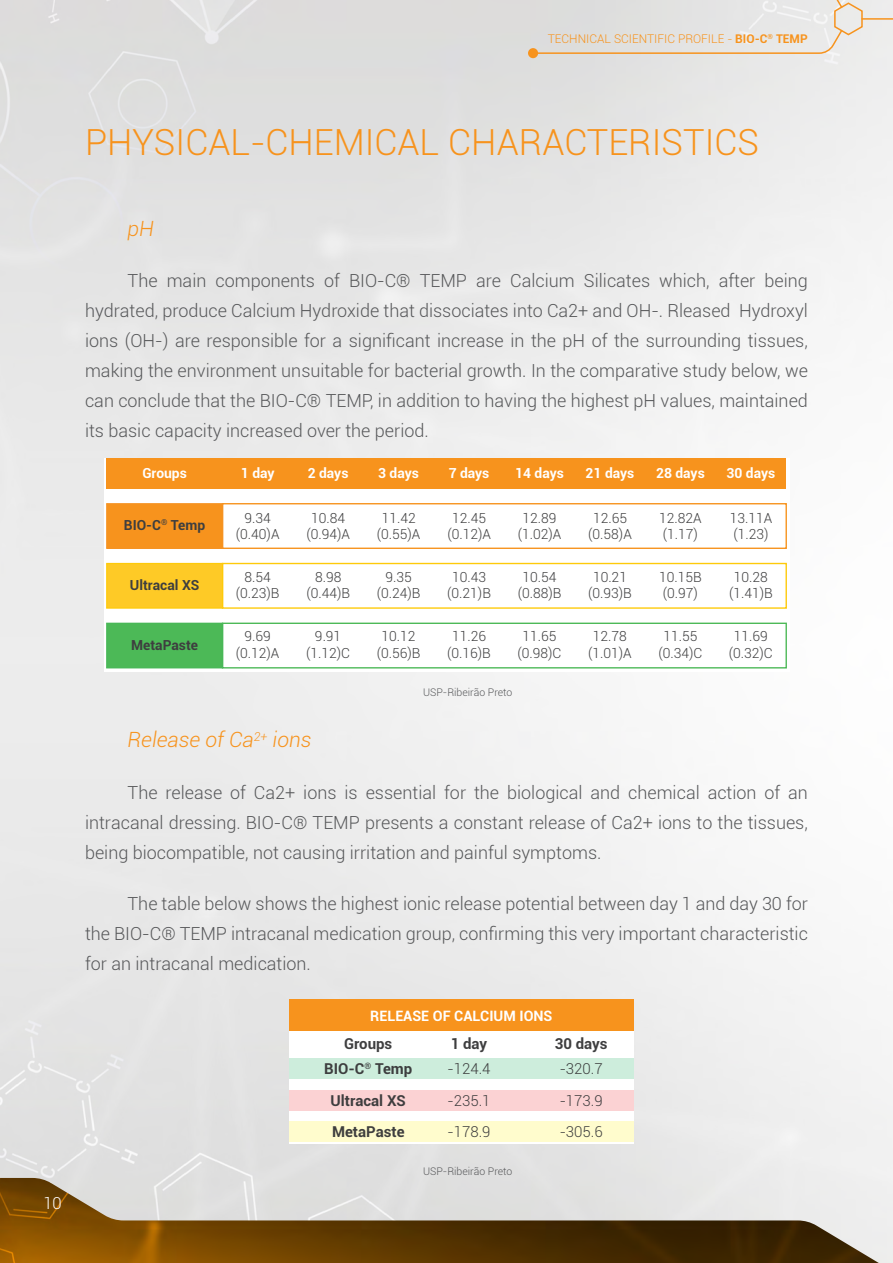
<style>
.page{position:relative;width:893px;height:1263px;background:#fff}
.page>*{position:absolute;margin:0;border:0;box-sizing:border-box;transform-origin:0 0}
.t1{font:300 36px "Roboto";color:#f7931d}
.t2{font:italic 300 21px "Roboto";color:#f7931d}
.t3{font:300 18px/30px "Roboto";color:#57585a;text-align:justify}
.t4{font:300 16.5px "Roboto";color:#fff}
.t5{font:700 15px "Roboto";color:#3e3e3f}
.t6{font:300 15px "Roboto";color:#3e3e3f}
.t7{font:700 14.4px "Roboto";color:#fff}
.t8{font:300 13.8px/16.6px "Roboto";color:#3e3e3f;text-align:center}
.t9{font:700 13.8px "Roboto";color:#fff}
.t10{font:700 13.8px "Roboto";color:#3e3e3f}
.t11{font:300 12px "Roboto";color:#f7931d}
.t12{font:300 10.5px "Roboto";color:#57585a}
.s1{font-weight:700}
</style>
<div class="page">
<img style="left:0;top:1178px;width:893px;height:85px">
<svg style="left:537px;top:0;width:327px;height:55px;background:#e4e0dc"></svg>
<hr style="left:862px;top:18px;width:31px;height:2px;background:#f7931d">
<div style="left:528px;top:48px;width:10px;height:10px;background:#f7931d;border-radius:50%"></div>
<div style="left:107px;top:458px;width:679px;height:30px;background:#f7931d"></div>
<div style="left:222px;top:503px;width:565px;height:46px;border:1px solid #f7931d"></div>
<div style="left:107px;top:504px;width:116px;height:44px;background:#f7931d"></div>
<div style="left:106px;top:503px;width:117px;height:46px;border:1px solid #f69323"></div>
<div style="left:222px;top:563px;width:565px;height:46px;border:1px solid #feca0a"></div>
<div style="left:107px;top:563px;width:116px;height:45px;background:#feca26"></div>
<div style="left:106px;top:563px;width:117px;height:46px;border:1px solid #feca0a"></div>
<div style="left:222px;top:623px;width:565px;height:45px;border:1px solid #4cb957"></div>
<div style="left:107px;top:623px;width:116px;height:45px;background:#4cb957"></div>
<div style="left:289px;top:1058px;width:345px;height:20px;background:#cdeddc"></div>
<div style="left:289px;top:1090px;width:345px;height:20px;background:#fbd2d3"></div>
<div style="left:289px;top:1121px;width:345px;height:21px;background:#fffccd"></div>
<div style="left:289px;top:999px;width:345px;height:32px;background:#f7931d"></div>
<p class="t11" style="left:548px;top:30px;width:261px">TECHNICAL SCIENTIFIC PROFILE - <span class="s1">BIO-C</span><sup>®</sup> <span class="s1">TEMP</span></p>
<h1 class="t1" style="left:85px;top:117px;width:676px">PHYSICAL-CHEMICAL CHARACTERISTICS</h1>
<p class="t4" style="left:43px;top:1192px;width:20px">10</p>
<p class="t2" style="left:128px;top:214px;width:28px">pH</p>
<p class="t3" style="left:85px;top:265px;width:724px;text-indent:43px">The main components of BIO-C® TEMP are Calcium Silicates which, after being hydrated, produce Calcium Hydroxide that dissociates into Ca2+ and OH-. Rleased Hydroxyl ions (OH-) are responsible for a significant increase in the pH of the surrounding tissues, making the environment unsuitable for bacterial growth. In the comparative study below, we can conclude that the BIO-C® TEMP, in addition to having the highest pH values, maintained its basic capacity increased over the period.</p>
<p class="t9" style="left:142px;top:463px;width:46px">Groups</p>
<p class="t9" style="left:241px;top:463px;width:35px">1 day</p>
<p class="t8" style="left:236px;top:509px;width:45px">9.34 (0.40)A</p>
<p class="t8" style="left:306px;top:509px;width:45px">10.84 (0.94)A</p>
<p class="t8" style="left:377px;top:509px;width:45px">11.42 (0.55)A</p>
<p class="t8" style="left:447px;top:509px;width:45px">12.45 (0.12)A</p>
<p class="t8" style="left:518px;top:509px;width:45px">12.89 (1.02)A</p>
<p class="t8" style="left:588px;top:509px;width:45px">12.65 (0.58)A</p>
<p class="t8" style="left:659px;top:509px;width:44px;text-align:left">12.82A (1.17)</p>
<p class="t8" style="left:730px;top:509px;width:44px;text-align:left">13.11A (1.23)</p>
<p class="t8" style="left:236px;top:568px;width:45px">8.54 (0.23)B</p>
<p class="t8" style="left:306px;top:568px;width:45px">8.98 (0.44)B</p>
<p class="t8" style="left:377px;top:568px;width:45px">9.35 (0.24)B</p>
<p class="t8" style="left:447px;top:568px;width:45px">10.43 (0.21)B</p>
<p class="t8" style="left:518px;top:568px;width:45px">10.54 (0.88)B</p>
<p class="t8" style="left:588px;top:568px;width:45px">10.21 (0.93)B</p>
<p class="t8" style="left:659px;top:568px;width:44px;text-align:left">10.15B (0.97)</p>
<p class="t8" style="left:729px;top:568px;width:45px">10.28 (1.41)B</p>
<p class="t8" style="left:236px;top:628px;width:45px">9.69 (0.12)A</p>
<p class="t8" style="left:306px;top:628px;width:45px">9.91 (1.12)C</p>
<p class="t8" style="left:377px;top:628px;width:45px">10.12 (0.56)B</p>
<p class="t8" style="left:447px;top:628px;width:45px">11.26 (0.16)B</p>
<p class="t8" style="left:518px;top:628px;width:45px">11.65 (0.98)C</p>
<p class="t8" style="left:588px;top:628px;width:45px">12.78 (1.01)A</p>
<p class="t8" style="left:658px;top:628px;width:45px">11.55 (0.34)C</p>
<p class="t8" style="left:729px;top:628px;width:45px">11.69 (0.32)C</p>
<p class="t9" style="left:308px;top:463px;width:42px">2 days</p>
<p class="t9" style="left:378px;top:463px;width:42px">3 days</p>
<p class="t9" style="left:449px;top:463px;width:42px">7 days</p>
<p class="t9" style="left:515px;top:463px;width:50px">14 days</p>
<p class="t9" style="left:586px;top:463px;width:50px">21 days</p>
<p class="t9" style="left:656px;top:463px;width:50px">28 days</p>
<p class="t9" style="left:727px;top:463px;width:50px">30 days</p>
<p class="t10" style="left:124px;top:515px;width:83px">BIO-C<sup>®</sup> Temp</p>
<p class="t10" style="left:130px;top:575px;width:71px">Ultracal XS</p>
<p class="t10" style="left:131px;top:635px;width:68px">MetaPaste</p>
<p class="t12" style="left:423px;top:685px;width:91px">USP-Ribeirão Preto</p>
<p class="t2" style="left:128px;top:725px;width:185px">Release of Ca<sup>2+</sup> ions</p>
<p class="t3" style="left:85px;top:777px;width:724px;text-indent:43px">The release of Ca2+ ions is essential for the biological and chemical action of an intracanal dressing. BIO-C® TEMP presents a constant release of Ca2+ ions to the tissues, being biocompatible, not causing irritation and painful symptoms.</p>
<p class="t3" style="left:85px;top:888px;width:724px;text-indent:42px">The table below shows the highest ionic release potential between day 1 and day 30 for the BIO-C® TEMP intracanal medication group, confirming this very important characteristic for an intracanal medication.</p>
<p class="t7" style="left:370px;top:1005px;width:184px">RELEASE OF CALCIUM IONS</p>
<p class="t5" style="left:344px;top:1033px;width:50px">Groups</p>
<p class="t5" style="left:451px;top:1033px;width:38px">1 day</p>
<p class="t5" style="left:555px;top:1033px;width:54px">30 days</p>
<p class="t5" style="left:324px;top:1058px;width:90px">BIO-C<sup>®</sup> Temp</p>
<p class="t6" style="left:447px;top:1058px;width:45px">-124.4</p>
<p class="t6" style="left:560px;top:1058px;width:45px">-320.7</p>
<p class="t5" style="left:331px;top:1090px;width:77px">Ultracal XS</p>
<p class="t6" style="left:447px;top:1090px;width:45px">-235.1</p>
<p class="t6" style="left:560px;top:1090px;width:45px">-173.9</p>
<p class="t5" style="left:332px;top:1121px;width:74px">MetaPaste</p>
<p class="t6" style="left:447px;top:1121px;width:45px">-178.9</p>
<p class="t6" style="left:560px;top:1121px;width:45px">-305.6</p>
<p class="t12" style="left:423px;top:1163px;width:91px">USP-Ribeirão Preto</p>
</div>
